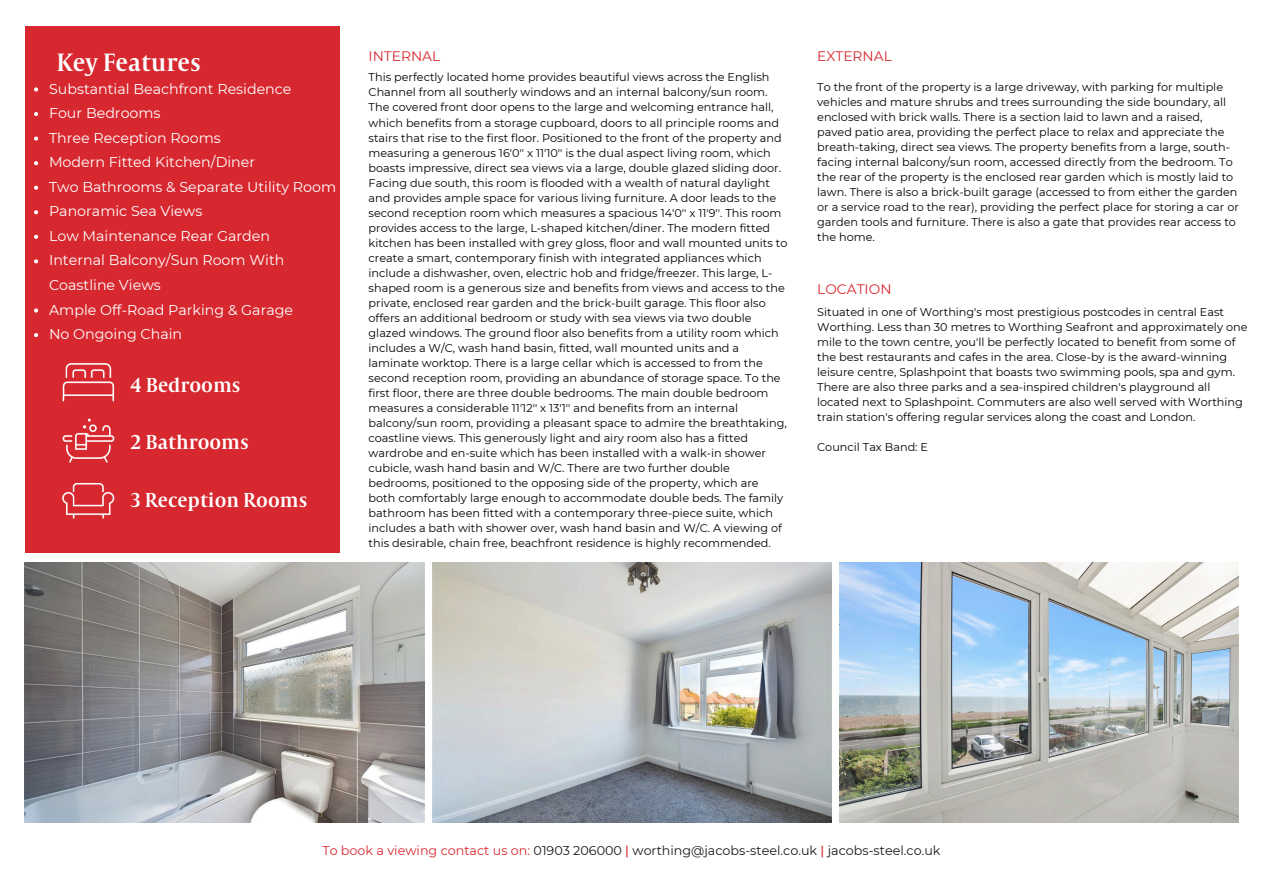
<style>
.page{position:relative;width:1263px;height:894px;background:#fff}
.page>*{position:absolute;margin:0;border:0;box-sizing:border-box;transform-origin:0 0}
.t1{font:27.6px "Capitolium Road";color:#fff}
.t2{font:22.2px "Capitolium Road";color:#fff}
.t3{font:14.25px/24.6px "Montserrat";color:#fff}
.t4{font:13.8px "Montserrat";color:#d7282f}
.t5{font:12.75px "Montserrat";color:#191718}
.t6{font:11.25px/15px "Montserrat";color:#000}
.s1{color:#d7282f}
.s2{font-weight:500;color:#d7282f}
</style>
<div class="page">
<img style="left:25px;top:562px;width:399px;height:260px">
<img style="left:432px;top:562px;width:399px;height:260px">
<img style="left:839px;top:562px;width:400px;height:260px">
<div style="left:25px;top:26px;width:314px;height:526px;background:#d7282f"></div>
<img style="left:62px;top:482px;width:53px;height:37px">
<img style="left:62px;top:418px;width:53px;height:45px">
<img style="left:62px;top:363px;width:53px;height:39px">
<svg style="left:34px;top:87px;width:4px;height:4px"></svg>
<svg style="left:34px;top:112px;width:4px;height:4px"></svg>
<svg style="left:34px;top:136px;width:4px;height:5px"></svg>
<svg style="left:34px;top:161px;width:4px;height:4px"></svg>
<svg style="left:34px;top:186px;width:4px;height:4px"></svg>
<svg style="left:34px;top:210px;width:4px;height:4px"></svg>
<svg style="left:34px;top:235px;width:4px;height:4px"></svg>
<svg style="left:34px;top:259px;width:4px;height:4px"></svg>
<svg style="left:34px;top:308px;width:4px;height:4px"></svg>
<svg style="left:34px;top:333px;width:4px;height:4px"></svg>
<h2 class="t1" style="left:57px;top:53px;width:146px">Key Features</h2>
<p class="t3" style="left:49px;top:76px;width:244px">Substantial Beachfront Residence</p>
<p class="t3" style="left:49px;top:101px;width:113px">Four Bedrooms</p>
<p class="t3" style="left:49px;top:125px;width:173px">Three Reception Rooms</p>
<p class="t3" style="left:49px;top:150px;width:208px">Modern Fitted Kitchen/Diner</p>
<p class="t3" style="left:49px;top:174px;width:289px">Two Bathrooms &amp; Separate Utility Room</p>
<p class="t3" style="left:49px;top:199px;width:155px">Panoramic Sea Views</p>
<p class="t3" style="left:49px;top:223px;width:223px">Low Maintenance Rear Garden</p>
<p class="t3" style="left:49px;top:248px;width:237px">Internal Balcony/Sun Room With<br>Coastline Views</p>
<h2 class="t3" style="left:49px;top:297px;width:246px">Ample Off-Road Parking &amp; Garage</h2>
<p class="t3" style="left:49px;top:321px;width:135px">No Ongoing Chain</p>
<p class="t2" style="left:130px;top:377px;width:112px">4 Bedrooms</p>
<h2 class="t2" style="left:130px;top:435px;width:120px">2 Bathrooms</h2>
<h3 class="t2" style="left:130px;top:492px;width:179px">3 Reception Rooms</h3>
<h3 class="t4" style="left:369px;top:47px;width:73px">INTERNAL</h3>
<p class="t4" style="left:817px;top:47px;width:76px">EXTERNAL</p>
<p class="t6" style="left:369px;top:70px;width:420px">This perfectly located home provides beautiful views across the English Channel from all southerly windows and an internal balcony/sun room.<br>The covered front door opens to the large and welcoming entrance hall, which benefits from a storage cupboard, doors to all principle rooms and stairs that rise to the first floor. Positioned to the front of the property and measuring a generous 16'0'' x 11'10'' is the dual aspect living room, which boasts impressive, direct sea views via a large, double glazed sliding door.<br>Facing due south, this room is flooded with a wealth of natural daylight and provides ample space for various living furniture. A door leads to the second reception room which measures a spacious 14'0'' x 11'9''. This room provides access to the large, L-shaped kitchen/diner. The modern fitted kitchen has been installed with grey gloss, floor and wall mounted units to create a smart, contemporary finish with integrated appliances which include a dishwasher, oven, electric hob and fridge/freezer. This large, L&shy;shaped room is a generous size and benefits from views and access to the private, enclosed rear garden and the brick-built garage. This floor also offers an additional bedroom or study with sea views via two double glazed windows. The ground floor also benefits from a utility room which includes a W/C, wash hand basin, fitted, wall mounted units and a laminate worktop. There is a large cellar which is accessed to from the second reception room, providing an abundance of storage space. To the first floor, there are three double bedrooms. The main double bedroom measures a considerable 11'12'' x 13'1'' and benefits from an internal balcony/sun room, providing a pleasant space to admire the breathtaking, coastline views. This generously light and airy room also has a fitted wardrobe and en-suite which has been installed with a walk-in shower cubicle, wash hand basin and W/C. There are two further double bedrooms, positioned to the opposing side of the property, which are both comfortably large enough to accommodate double beds. The family bathroom has been fitted with a contemporary three-piece suite, which includes a bath with shower over, wash hand basin and W/C. A viewing of this desirable, chain free, beachfront residence is highly recommended.</p>
<h3 class="t6" style="left:817px;top:79px;width:423px">To the front of the property is a large driveway, with parking for multiple vehicles and mature shrubs and trees surrounding the side boundary, all enclosed with brick walls. There is a section laid to lawn and a raised, paved patio area, providing the perfect place to relax and appreciate the breath-taking, direct sea views. The property benefits from a large, south&shy;facing internal balcony/sun room, accessed directly from the bedroom. To the rear of the property is the enclosed rear garden which is mostly laid to lawn. There is also a brick-built garage (accessed to from either the garden or a service road to the rear), providing the perfect place for storing a car or garden tools and furniture. There is also a gate that provides rear access to the home.</h3>
<h5 class="t4" style="left:817px;top:280px;width:76px">LOCATION</h5>
<p class="t6" style="left:817px;top:304px;width:432px">Situated in one of Worthing's most prestigious postcodes in central East Worthing. Less than 30 metres to Worthing Seafront and approximately one mile to the town centre, you'll be perfectly located to benefit from some of the best restaurants and cafes in the area. Close-by is the award-winning leisure centre, Splashpoint that boasts two swimming pools, spa and gym.<br>There are also three parks and a sea-inspired children's playground all located next to Splashpoint. Commuters are also well served with Worthing train station's offering regular services along the coast and London.</p>
<p class="t6" style="left:817px;top:439px;width:112px">Council Tax Band: E</p>
<p class="t5" style="left:322px;top:842px;width:620px"><span class="s1">To book a viewing contact us on:</span> 01903 206000 <span class="s2">|</span> worthing@jacobs-steel.co.uk <span class="s2">|</span> jacobs-steel.co.uk</p>
</div>
